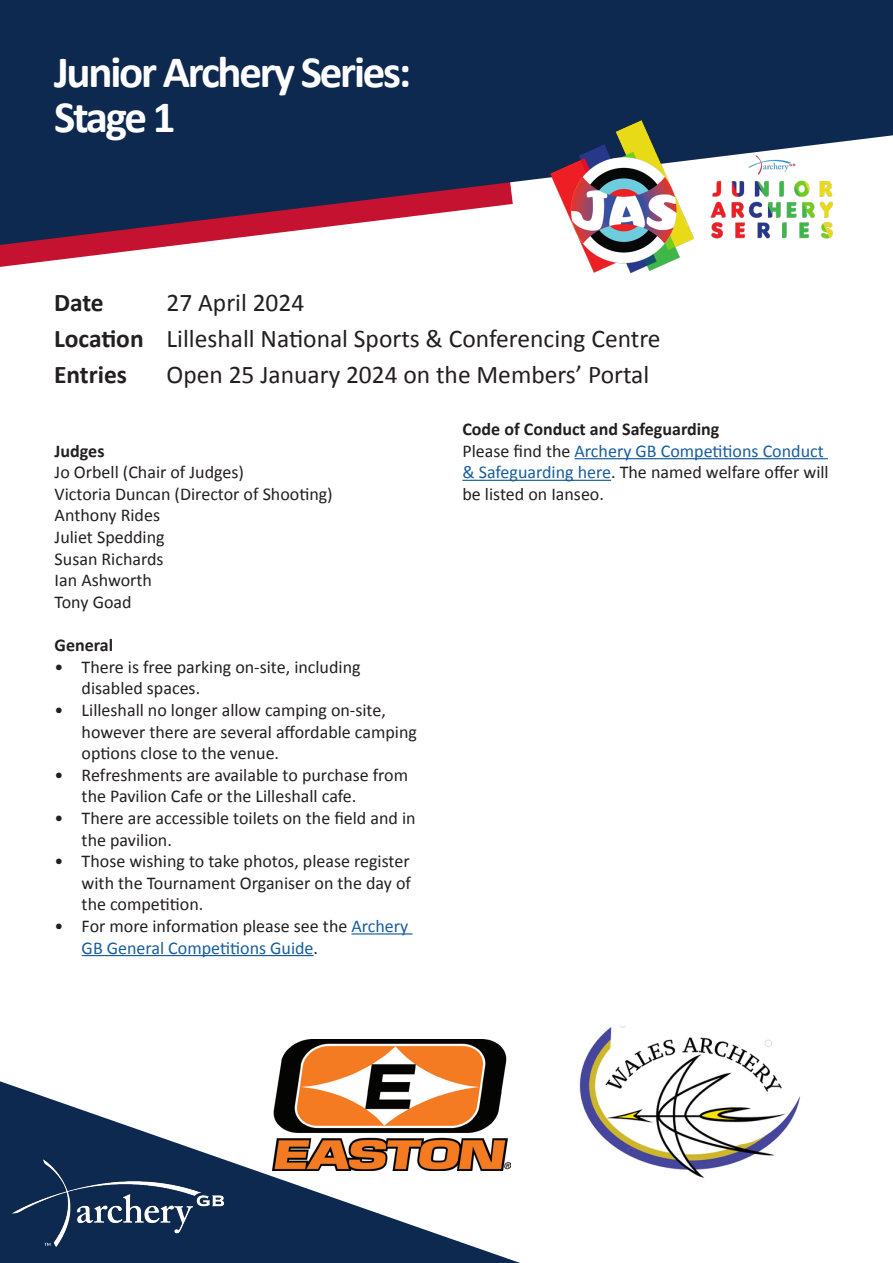
<style>
.page{position:relative;width:893px;height:1263px;background:#fff}
.page>*{position:absolute;margin:0;border:0;box-sizing:border-box;transform-origin:0 0}
.t1{font:700 45px/45px "Calibri";letter-spacing:-.05em;color:#fff}
.t2{font:25.5px "Calibri";color:#231f20}
.t3{font:700 25.5px/36px "Calibri";color:#231f20}
.t4{font:18px/21.6px "Calibri";color:#231f20}
.t5{font:18px/21.6px "Calibri";color:#175d9e}
.t6{font:700 18px "Calibri";color:#231f20}
.s1{color:#175d9e}
.s2{color:#231f20}
</style>
<div class="page">
<svg style="left:0;top:955px;width:520px;height:308px"></svg>
<img style="left:0;top:1107px;width:255px;height:156px">
<svg style="left:0;top:0;width:893px;height:273px;fill:#0e2950"></svg>
<hr style="left:574px;top:458px;width:254px;height:1px;background:#175d9e">
<hr style="left:462px;top:480px;width:149px;height:1px;background:#175d9e">
<hr style="left:351px;top:933px;width:61px;height:1px;background:#175d9e">
<hr style="left:82px;top:955px;width:232px;height:1px;background:#175d9e">
<img style="left:579px;top:1025px;width:222px;height:153px">
<img style="left:272px;top:1039px;width:238px;height:131px">
<img style="left:551px;top:121px;width:281px;height:151px">
<p class="t1" style="left:54px;top:48px;width:359px">Junior Archery Series:<br>Stage 1</p>
<h2 class="t3" style="left:54px;top:283px;width:91px">Date<br>Location<br>Entries</h2>
<p class="t2" style="left:167px;top:287px;width:139px">27 April 2024</p>
<p class="t2" style="left:167px;top:323px;width:496px">Lilleshall National Sports &amp; Conferencing Centre</p>
<p class="t2" style="left:167px;top:359px;width:484px">Open 25 January 2024 on the Members’ Portal</p>
<p class="t6" style="left:462px;top:418px;width:259px">Code of Conduct and Safeguarding</p>
<p class="t4" style="left:462px;top:439px;width:368px">Please find the <span class="s1">Archery GB Competitions Conduct &amp; Safeguarding here</span>. The named welfare offer will be listed on Ianseo.</p>
<p class="t6" style="left:55px;top:439px;width:51px">Judges</p>
<p class="t4" style="left:55px;top:461px;width:191px">Jo Orbell (Chair of Judges)</p>
<p class="t4" style="left:55px;top:482px;width:280px">Victoria Duncan (Director of Shooting)</p>
<p class="t4" style="left:55px;top:504px;width:107px">Anthony Rides</p>
<p class="t4" style="left:55px;top:525px;width:112px">Juliet Spedding</p>
<p class="t4" style="left:55px;top:547px;width:111px">Susan Richards</p>
<p class="t4" style="left:55px;top:569px;width:99px">Ian Ashworth</p>
<p class="t4" style="left:55px;top:590px;width:78px">Tony Goad</p>
<p class="t6" style="left:55px;top:634px;width:60px">General</p>
<p class="t4" style="left:82px;top:655px;width:280px;text-indent:-27px">• There is free parking on-site, including disabled spaces.</p>
<p class="t4" style="left:82px;top:698px;width:337px;text-indent:-27px">• Lilleshall no longer allow camping on-site, however there are several affordable camping options close to the venue.</p>
<p class="t4" style="left:82px;top:763px;width:328px;text-indent:-27px">• Refreshments are available to purchase from the Pavilion Cafe or the Lilleshall cafe.</p>
<p class="t4" style="left:82px;top:806px;width:335px;text-indent:-27px">• There are accessible toilets on the field and in the pavilion.</p>
<p class="t4" style="left:82px;top:849px;width:331px;text-align:justify;text-indent:-27px">• Those wishing to take photos, please register with the Tournament Organiser on the day of the competition.</p>
<p class="t5" style="left:82px;top:914px;width:328px;text-indent:-27px"><span class="s2">• For more information please see the</span> Archery<br>GB General Competitions Guide<span class="s2">.</span></p>
</div>
